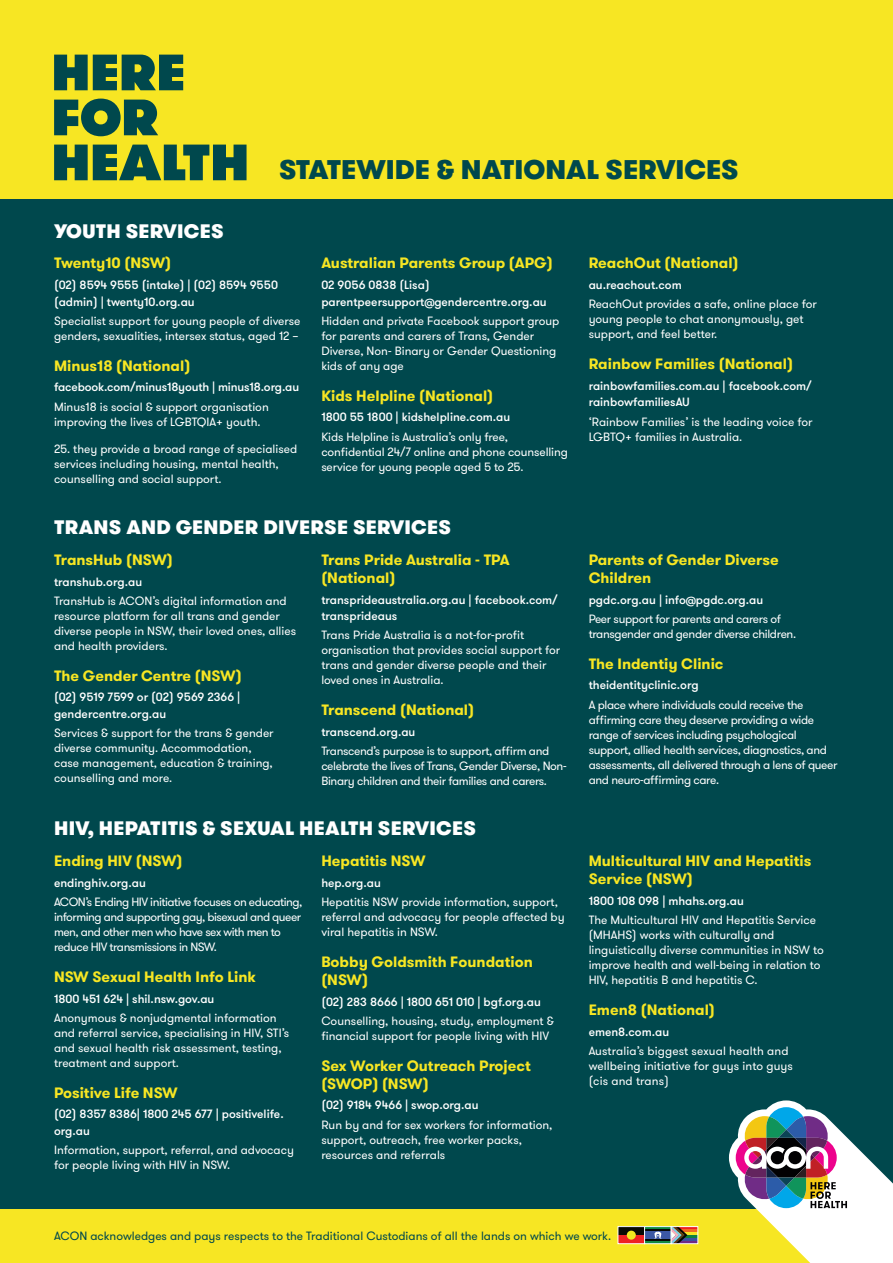
<style>
.page{position:relative;width:893px;height:1263px;background:#f7e623}
.page>*{position:absolute;margin:0;border:0;box-sizing:border-box;transform-origin:0 0}
.t1{font:800 51px/45px "GT Walsheim";letter-spacing:-.01em;color:#00484d}
.t2{font:900 27px "GT Walsheim";color:#00484d}
.t3{font:900 19.5px "GT Walsheim";letter-spacing:.015em;color:#fff}
.t4{font:700 15px/18px "GT Walsheim";color:#f7e623}
.t5{font:12px/15px "GT Walsheim";color:#fff}
.t6{font:500 12px/16.5px "GT Walsheim";color:#fff}
.t7{font:12px/15px "GT Walsheim";letter-spacing:-.03em;color:#fff}
.t8{font:12px/15px "GT Walsheim";letter-spacing:-.04em;color:#fff}
.t9{font:12px "GT Walsheim";color:#00484d}
</style>
<div class="page">
<div style="left:0;top:200px;width:893px;height:1009px;background:#00484d"></div>
<svg style="left:729px;top:1100px;width:164px;height:163px"></svg>
<div style="left:618px;top:1235px;width:27px;height:9px;background:#ee2123"></div>
<div style="left:618px;top:1226px;width:27px;height:9px;background:#070904"></div>
<div style="left:627px;top:1230px;width:9px;height:10px;background:#f0e81f;border-radius:50%"></div>
<div style="left:617px;top:1226px;width:28px;height:18px;border:1px solid #fff"></div>
<hr style="left:645px;top:1226px;width:26px;height:4px;background:#118943">
<hr style="left:645px;top:1240px;width:26px;height:4px;background:#118943">
<div style="left:645px;top:1230px;width:26px;height:10px;background:#3c58a4"></div>
<hr style="left:645px;top:1229px;width:26px;height:2px;background:#070904">
<hr style="left:645px;top:1239px;width:26px;height:2px;background:#070904">
<svg style="left:654px;top:1231px;width:8px;height:8px"></svg>
<div style="left:644px;top:1226px;width:28px;height:18px;border:1px solid #fff"></div>
<hr style="left:671px;top:1226px;width:27px;height:3px;background:#ee2123">
<hr style="left:671px;top:1229px;width:27px;height:3px;background:#f36a21">
<hr style="left:671px;top:1235px;width:27px;height:3px;background:#0e813f">
<hr style="left:671px;top:1238px;width:27px;height:3px;background:#3c50a2">
<hr style="left:671px;top:1241px;width:27px;height:3px;background:#702c86">
<svg style="left:673px;top:1228px;width:14px;height:14px"></svg>
<div style="left:671px;top:1226px;width:27px;height:18px;border:1px solid #fff"></div>
<h1 class="t1" style="left:51px;top:50px;width:200px">HERE<br>FOR<br>HEALTH</h1>
<h3 class="t3" style="left:54px;top:218px;width:171px">YOUTH SERVICES</h3>
<h2 class="t2" style="left:279px;top:151px;width:461px">STATEWIDE &amp; NATIONAL SERVICES</h2>
<p class="t4" style="left:54px;top:254px;width:119px">Twenty10 (NSW)</p>
<p class="t6" style="left:54px;top:277px;width:226px">(02) 8594 9555 (intake) | (02) 8594 9550 (admin) | twenty10.org.au</p>
<p class="t5" style="left:54px;top:314px;width:248px">Specialist support for young people of diverse genders, sexualities, intersex status, aged 12 –</p>
<p class="t4" style="left:54px;top:357px;width:138px">Minus18 (National)</p>
<p class="t6" style="left:54px;top:379px;width:247px">facebook.com/minus18youth | minus18.org.au</p>
<p class="t5" style="left:54px;top:399px;width:216px">Minus18 is social &amp; support organisation improving the lives of LGBTQIA+ youth.</p>
<p class="t5" style="left:54px;top:442px;width:245px">25. they provide a broad range of specialised services including housing, mental health, counselling and social support.</p>
<p class="t4" style="left:321px;top:254px;width:233px">Australian Parents Group (APG)</p>
<p class="t6" style="left:321px;top:277px;width:227px">02 9056 0838 (Lisa) parentpeersupport@gendercentre.org.au</p>
<p class="t5" style="left:321px;top:314px;width:240px">Hidden and private Facebook support group for parents and carers of Trans, Gender Diverse, Non- Binary or Gender Questioning kids of any age</p>
<p class="t4" style="left:321px;top:387px;width:173px">Kids Helpline (National)</p>
<p class="t6" style="left:321px;top:409px;width:190px">1800 55 1800 | kidshelpline.com.au</p>
<p class="t5" style="left:321px;top:429px;width:248px">Kids Helpline is Australia’s only free, confidential 24/7 online and phone counselling service for young people aged 5 to 25.</p>
<h3 class="t3" style="left:54px;top:514px;width:398px">TRANS AND GENDER DIVERSE SERVICES</h3>
<p class="t4" style="left:54px;top:551px;width:120px">TransHub (NSW)</p>
<p class="t6" style="left:54px;top:573px;width:90px">transhub.org.au</p>
<p class="t5" style="left:54px;top:593px;width:244px">TransHub is ACON’s digital information and resource platform for all trans and gender diverse people in NSW, their loved ones, allies and health providers.</p>
<p class="t4" style="left:54px;top:666px;width:189px">The Gender Centre (NSW)</p>
<p class="t6" style="left:54px;top:689px;width:188px">(02) 9519 7599 or (02) 9569 2366 | gendercentre.org.au</p>
<p class="t5" style="left:54px;top:726px;width:221px">Services &amp; support for the trans &amp; gender diverse community. Accommodation, case management, education &amp; training, counselling and more.</p>
<p class="t4" style="left:321px;top:551px;width:190px">Trans Pride Australia - TPA (National)</p>
<p class="t6" style="left:321px;top:591px;width:238px">transprideaustralia.org.au | facebook.com/ transprideaus</p>
<p class="t5" style="left:321px;top:628px;width:240px">Trans Pride Australia is a not-for-profit organisation that provides social support for trans and gender diverse people and their loved ones in Australia.</p>
<p class="t4" style="left:321px;top:701px;width:154px">Transcend (National)</p>
<p class="t6" style="left:321px;top:724px;width:96px">transcend.org.au</p>
<p class="t7" style="left:321px;top:744px;width:247px">Transcend’s purpose is to support, affirm and celebrate the lives of Trans, Gender Diverse, Non-<br>Binary children and their families and carers.</p>
<h3 class="t3" style="left:54px;top:815px;width:423px">HIV, HEPATITIS &amp; SEXUAL HEALTH SERVICES</h3>
<p class="t4" style="left:54px;top:852px;width:130px">Ending HIV (NSW)</p>
<p class="t6" style="left:54px;top:875px;width:93px">endinghiv.org.au</p>
<p class="t8" style="left:54px;top:895px;width:250px">ACON’s Ending HIV initiative focuses on educating, informing and supporting gay, bisexual and queer men, and other men who have sex with men to reduce HIV transmissions in NSW.</p>
<p class="t4" style="left:54px;top:968px;width:203px">NSW Sexual Health Info Link</p>
<p class="t6" style="left:54px;top:990px;width:162px">1800 451 624 | shil.nsw.gov.au</p>
<p class="t5" style="left:54px;top:1010px;width:237px">Anonymous &amp; nonjudgmental information and referral service, specialising in HIV, STI’s and sexual health risk assessment, testing, treatment and support.</p>
<p class="t4" style="left:54px;top:1083px;width:125px">Positive Life NSW</p>
<p class="t6" style="left:54px;top:1106px;width:231px">(02) 8357 8386| 1800 245 677 | positivelife. org.au</p>
<p class="t5" style="left:54px;top:1143px;width:241px">Information, support, referral, and advocacy for people living with HIV in NSW.</p>
<p class="t4" style="left:321px;top:852px;width:106px">Hepatitis NSW</p>
<p class="t6" style="left:321px;top:875px;width:61px">hep.org.au</p>
<p class="t5" style="left:321px;top:895px;width:245px">Hepatitis NSW provide information, support, referral and advocacy for people affected by viral hepatitis in NSW.</p>
<p class="t4" style="left:321px;top:953px;width:213px">Bobby Goldsmith Foundation (NSW)</p>
<p class="t6" style="left:321px;top:993px;width:221px">(02) 283 8666 | 1800 651 010 | bgf.org.au</p>
<p class="t5" style="left:321px;top:1013px;width:234px">Counselling, housing, study, employment &amp; financial support for people living with HIV</p>
<p class="t4" style="left:321px;top:1056px;width:211px">Sex Worker Outreach Project (SWOP) (NSW)</p>
<p class="t6" style="left:321px;top:1097px;width:159px">(02) 9184 9466 | swop.org.au</p>
<p class="t5" style="left:321px;top:1117px;width:233px">Run by and for sex workers for information, support, outreach, free worker packs, resources and referrals</p>
<p class="t4" style="left:589px;top:254px;width:151px">ReachOut (National)</p>
<p class="t6" style="left:589px;top:277px;width:95px">au.reachout.com</p>
<p class="t5" style="left:589px;top:297px;width:230px">ReachOut provides a safe, online place for young people to chat anonymously, get support, and feel better.</p>
<p class="t4" style="left:589px;top:355px;width:206px">Rainbow Families (National)</p>
<p class="t6" style="left:589px;top:378px;width:225px">rainbowfamilies.com.au | facebook.com/ rainbowfamiliesAU</p>
<p class="t5" style="left:589px;top:414px;width:225px">‘Rainbow Families’ is the leading voice for<br>LGBTQ+ families in Australia.</p>
<p class="t4" style="left:589px;top:551px;width:192px">Parents of Gender Diverse<br>Children</p>
<p class="t6" style="left:589px;top:591px;width:176px">pgdc.org.au | info@pgdc.org.au</p>
<p class="t7" style="left:589px;top:611px;width:209px">Peer support for parents and carers of transgender and gender diverse children.</p>
<p class="t4" style="left:589px;top:654px;width:136px">The Indentiy Clinic</p>
<p class="t6" style="left:589px;top:677px;width:111px">theidentityclinic.org</p>
<p class="t7" style="left:589px;top:697px;width:250px">A place where individuals could receive the affirming care they deserve providing a wide range of services including psychological support, allied health services, diagnostics, and assessments, all delivered through a lens of queer and neuro-affirming care.</p>
<p class="t4" style="left:589px;top:852px;width:224px">Multicultural HIV and Hepatitis<br>Service (NSW)</p>
<p class="t6" style="left:589px;top:893px;width:157px">1800 108 098 | mhahs.org.au</p>
<p class="t5" style="left:589px;top:913px;width:237px">The Multicultural HIV and Hepatitis Service (MHAHS) works with culturally and linguistically diverse communities in NSW to improve health and well-being in relation to HIV, hepatitis B and hepatitis C.</p>
<p class="t4" style="left:589px;top:1001px;width:128px">Emen8 (National)</p>
<p class="t6" style="left:589px;top:1023px;width:82px">emen8.com.au</p>
<p class="t5" style="left:589px;top:1043px;width:206px">Australia’s biggest sexual health and wellbeing initiative for guys into guys (cis and trans)</p>
<p class="t9" style="left:54px;top:1229px;width:559px">ACON acknowledges and pays respects to the Traditional Custodians of all the lands on which we work.</p>
</div>
